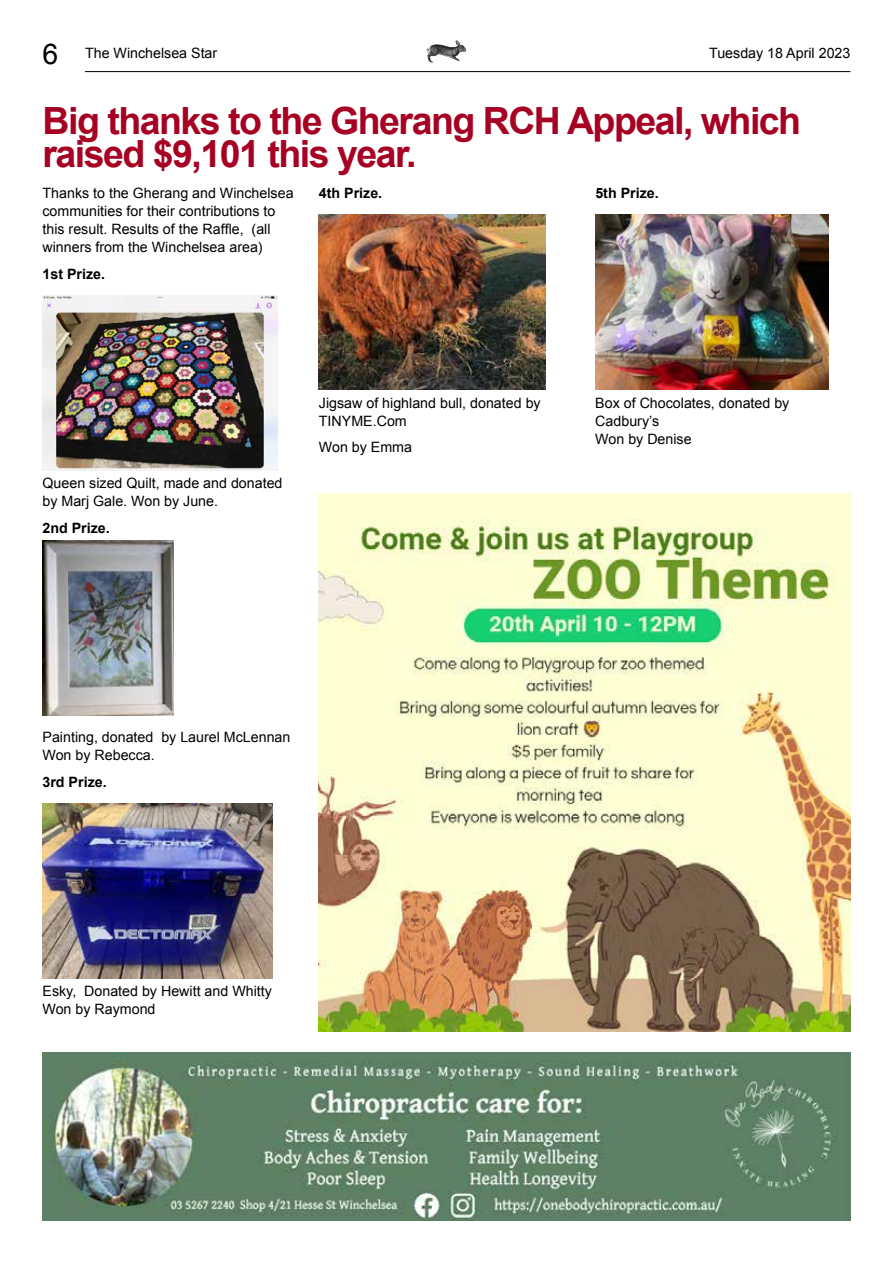
<style>
.page{position:relative;width:893px;height:1263px;background:#fff}
.page>*{position:absolute;margin:0;border:0;box-sizing:border-box;transform-origin:0 0}
.t1{font:700 37.5px/33px "Arial";letter-spacing:-.04em;color:#a60023}
.t2{font:14.25px/18px "Arial";color:#000}
.t3{font:700 14.25px "Arial";color:#000}
.s1{font-size:28.5px}
</style>
<div class="page">
<hr style="left:85px;top:71px;width:765px;height:1px;background:#000">
<img style="left:426px;top:40px;width:40px;height:23px">
<img style="left:43px;top:295px;width:234px;height:175px">
<img style="left:43px;top:541px;width:131px;height:175px">
<img style="left:43px;top:803px;width:229px;height:175px">
<img style="left:319px;top:215px;width:226px;height:175px">
<img style="left:595px;top:215px;width:234px;height:175px">
<img style="left:43px;top:1053px;width:807px;height:167px">
<img style="left:319px;top:493px;width:531px;height:538px">
<p class="t2" style="left:43px;top:44px;width:176px"><span class="s1">6</span> The Winchelsea Star</p>
<p class="t2" style="left:709px;top:44px;width:143px">Tuesday 18 April 2023</p>
<h1 class="t1" style="left:43px;top:105px;width:760px">Big thanks to the Gherang RCH Appeal, which raised $9,101 this year.</h1>
<p class="t2" style="left:43px;top:184px;width:253px">Thanks to the Gherang and Winchelsea communities for their contributions to this result. Results of the Raffle, (all winners from the Winchelsea area)</p>
<p class="t3" style="left:43px;top:264px;width:64px">1st Prize.</p>
<p class="t3" style="left:319px;top:184px;width:65px">4th Prize.</p>
<p class="t2" style="left:43px;top:474px;width:242px">Queen sized Quilt, made and donated by Marj Gale. Won by June.</p>
<p class="t3" style="left:43px;top:518px;width:69px">2nd Prize.</p>
<p class="t2" style="left:319px;top:394px;width:223px">Jigsaw of highland bull, donated by<br>TINYME.Com</p>
<p class="t2" style="left:319px;top:438px;width:95px">Won by Emma</p>
<p class="t3" style="left:595px;top:184px;width:65px">5th Prize.</p>
<p class="t2" style="left:595px;top:394px;width:196px">Box of Chocolates, donated by<br>Cadbury’s<br>Won by Denise</p>
<p class="t2" style="left:43px;top:728px;width:249px">Painting, donated by Laurel McLennan<br>Won by Rebecca.</p>
<p class="t3" style="left:43px;top:772px;width:66px">3rd Prize.</p>
<p class="t2" style="left:43px;top:982px;width:231px">Esky, Donated by Hewitt and Whitty<br>Won by Raymond</p>
</div>
